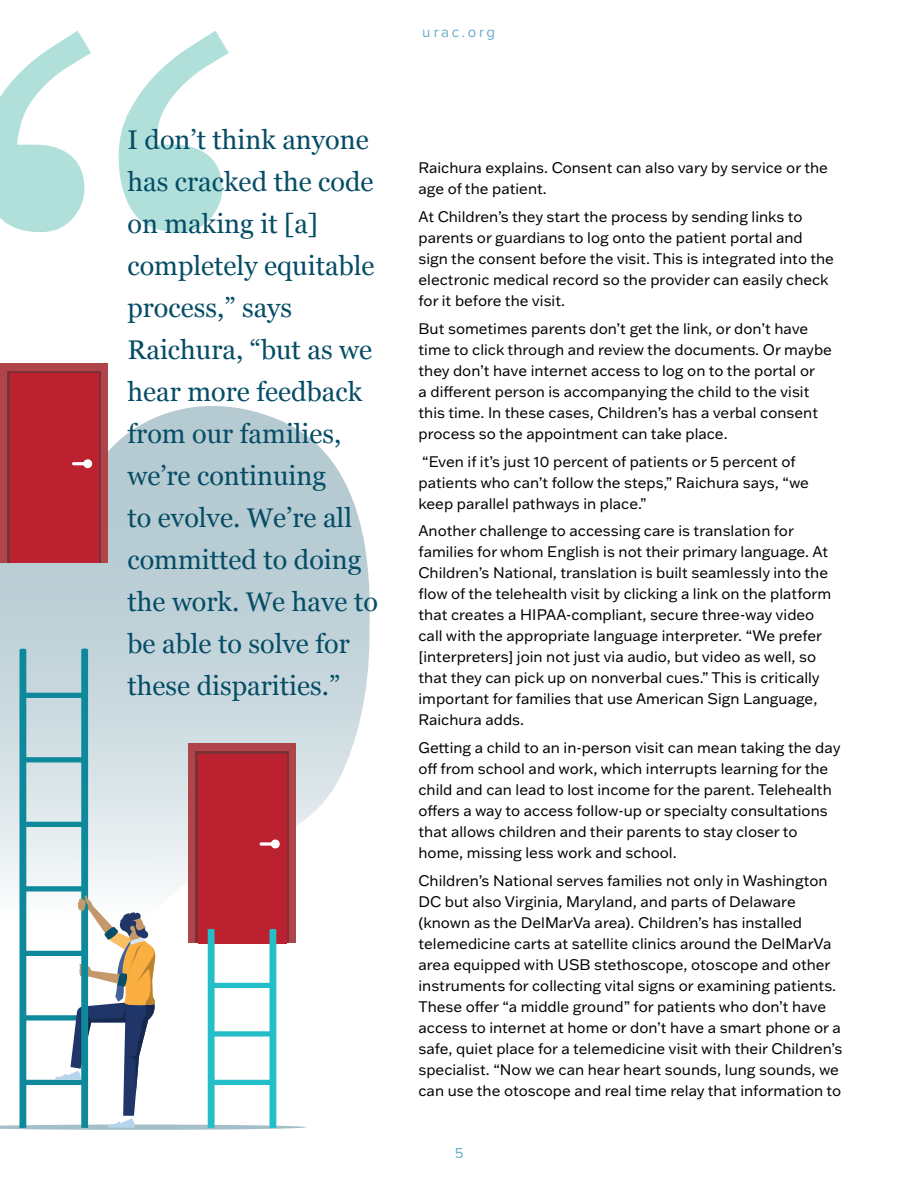
<style>
.page{position:relative;width:918px;height:1188px;background:#fff}
.page>*{position:absolute;margin:0;border:0;box-sizing:border-box;transform-origin:0 0}
.t1{font:762.45px "Georgia";color:#66c4ba}
.t2{font:27px/42px "Georgia";color:#054d66}
.t3{font:15px/21px "Franklin Gothic ATF";color:#000}
.t4{font:15px "Proxima Nova";letter-spacing:.175em;color:#0375a3}
</style>
<div class="page">
<svg style="left:0;top:406px;width:370px;height:413px;background:#c4d4da"></svg>
<div style="left:1px;top:363px;width:107px;height:200px;background:#af444a"></div>
<div style="left:8px;top:371px;width:93px;height:192px;background:linear-gradient(to right,#bb212f,#bb212f)"></div>
<div style="left:10px;top:374px;width:89px;height:189px;background:#bb212f"></div>
<div style="left:83px;top:459px;width:9px;height:9px;background:#fff;border-radius:50%"></div>
<svg style="left:72px;top:462px;width:12px;height:3px"></svg>
<svg style="left:0;top:648px;width:306px;height:482px"></svg>
<h1 class="t1" style="left:-49px;top:-221px;width:314px">“</h1>
<p class="t2" style="left:128px;top:117px;width:252px">I don’t think anyone has cracked the code on making it [a] completely equitable process,” says<br>Raichura, “but as we hear more feedback from our families, we’re continuing<br>to evolve. We’re all committed to doing the work. We have to be able to solve for these disparities.”</p>
<p class="t4" style="left:423px;top:21px;width:74px">urac.org</p>
<p class="t3" style="left:418px;top:157px;width:411px">Raichura explains. Consent can also vary by service or the age of the patient.</p>
<p class="t3" style="left:418px;top:206px;width:417px">At Children’s they start the process by sending links to parents or guardians to log onto the patient portal and sign the consent before the visit. This is integrated into the electronic medical record so the provider can easily check for it before the visit.</p>
<p class="t3" style="left:418px;top:317px;width:415px">But sometimes parents don’t get the link, or don’t have time to click through and review the documents. Or maybe they don’t have internet access to log on to the portal or<br>a different person is accompanying the child to the visit this time. In these cases, Children’s has a verbal consent process so the appointment can take place.</p>
<p class="t3" style="left:418px;top:450px;width:392px">“Even if it’s just 10 percent of patients or 5 percent of patients who can’t follow the steps,” Raichura says, “we keep parallel pathways in place.”</p>
<p class="t3" style="left:418px;top:520px;width:414px">Another challenge to accessing care is translation for families for whom English is not their primary language. At Children’s National, translation is built seamlessly into the flow of the telehealth visit by clicking a link on the platform that creates a HIPAA-compliant, secure three-way video call with the appropriate language interpreter. “We prefer [interpreters] join not just via audio, but video as well, so that they can pick up on nonverbal cues.” This is critically important for families that use American Sign Language, Raichura adds.</p>
<p class="t3" style="left:418px;top:737px;width:424px">Getting a child to an in-person visit can mean taking the day off from school and work, which interrupts learning for the child and can lead to lost income for the parent. Telehealth offers a way to access follow-up or specialty consultations that allows children and their parents to stay closer to home, missing less work and school.</p>
<p class="t3" style="left:418px;top:869px;width:425px">Children’s National serves families not only in Washington DC but also Virginia, Maryland, and parts of Delaware (known as the DelMarVa area). Children’s has installed telemedicine carts at satellite clinics around the DelMarVa area equipped with USB stethoscope, otoscope and other instruments for collecting vital signs or examining patients.<br>These offer “a middle ground” for patients who don’t have access to internet at home or don’t have a smart phone or a safe, quiet place for a telemedicine visit with their Children’s specialist. “Now we can hear heart sounds, lung sounds, we can use the otoscope and real time relay that information to</p>
<p class="t4" style="left:455px;top:1141px;width:10px">5</p>
</div>
